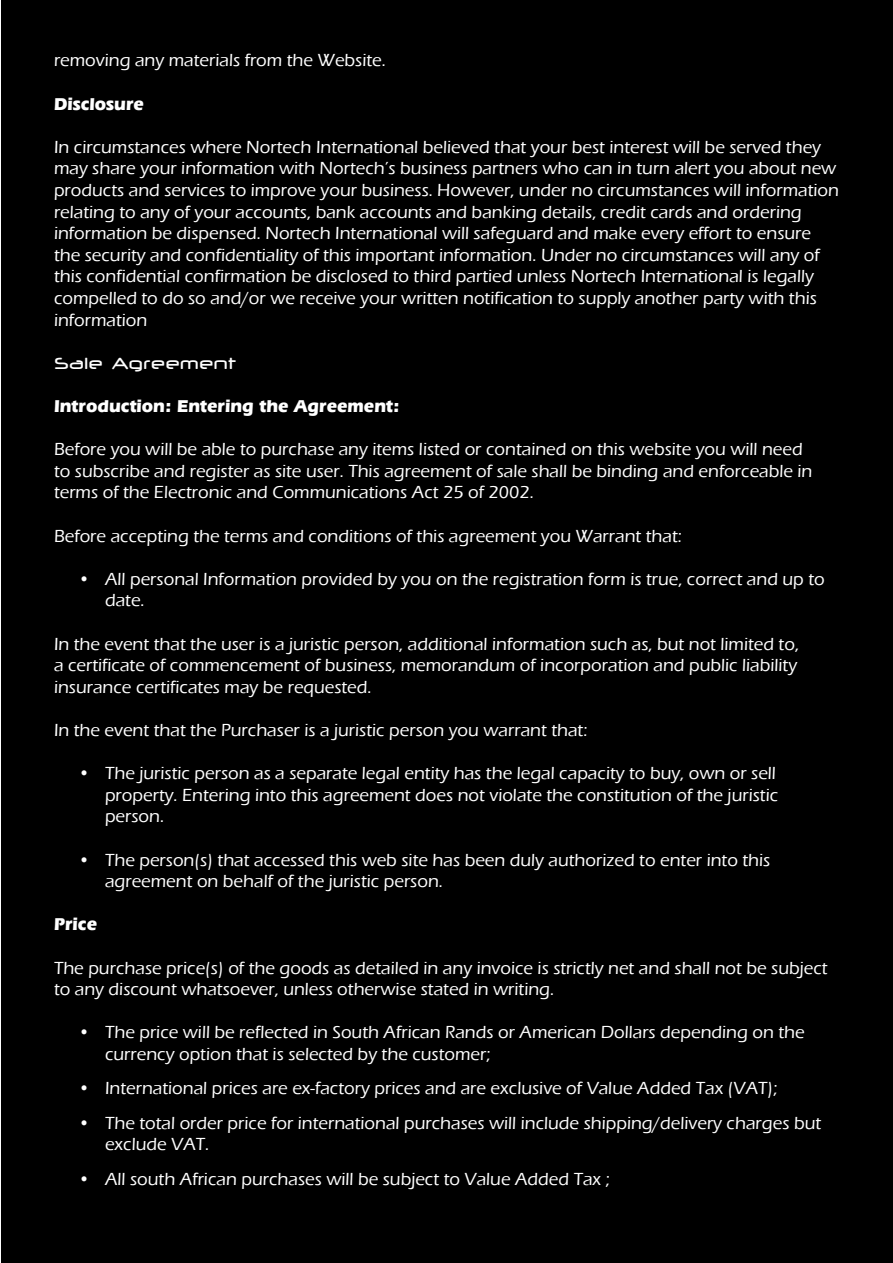
<style>
.page{position:relative;width:893px;height:1263px;background:#fff}
.page>*{position:absolute;margin:0;border:0;box-sizing:border-box;transform-origin:0 0}
.t1{font:500 18px/21.6px "Eras ITC";color:#fff}
.t2{font:700 18px "Eras IT Cby BT";color:#fff}
.t3{font:500 18px "Nortech";color:#fff}
</style>
<div class="page">
<div style="left:1px;top:0;width:892px;height:1263px;background:#000"></div>
<p class="t1" style="left:54px;top:50px;width:333px">removing any materials from the Website.</p>
<p class="t2" style="left:54px;top:92px;width:92px">Disclosure</p>
<p class="t1" style="left:54px;top:136px;width:786px">In circumstances where Nortech International believed that your best interest will be served they may share your information with Nortech’s business partners who can in turn alert you about new products and services to improve your business. However, under no circumstances will information relating to any of your accounts, bank accounts and banking details, credit cards and ordering information be dispensed. Nortech International will safeguard and make every effort to ensure the security and confidentiality of this important information. Under no circumstances will any of this confidential confirmation be disclosed to third partied unless Nortech International is legally compelled to do so and/or we receive your written notification to supply another party with this information</p>
<p class="t3" style="left:54px;top:355px;width:184px">Sale Agreement</p>
<p class="t2" style="left:54px;top:395px;width:347px">Introduction: Entering the Agreement:</p>
<p class="t1" style="left:54px;top:439px;width:760px">Before you will be able to purchase any items listed or contained on this website you will need to subscribe and register as site user. This agreement of sale shall be binding and enforceable in terms of the Electronic and Communications Act 25 of 2002.</p>
<p class="t1" style="left:54px;top:525px;width:629px">Before accepting the terms and conditions of this agreement you Warrant that:</p>
<p class="t1" style="left:105px;top:568px;width:721px;text-indent:-27px">• All personal Information provided by you on the registration form is true, correct and up to date.</p>
<p class="t1" style="left:54px;top:633px;width:747px;text-align:justify">In the event that the user is a juristic person, additional information such as, but not limited to, a certificate of commencement of business, memorandum of incorporation and public liability insurance certificates may be requested.</p>
<p class="t1" style="left:54px;top:719px;width:535px">In the event that the Purchaser is a juristic person you warrant that:</p>
<p class="t1" style="left:105px;top:763px;width:675px;text-indent:-27px">• The juristic person as a separate legal entity has the legal capacity to buy, own or sell property. Entering into this agreement does not violate the constitution of the juristic person.</p>
<p class="t1" style="left:105px;top:849px;width:667px;text-indent:-27px">• The person(s) that accessed this web site has been duly authorized to enter into this agreement on behalf of the juristic person.</p>
<p class="t2" style="left:54px;top:913px;width:45px">Price</p>
<p class="t1" style="left:54px;top:957px;width:775px">The purchase price(s) of the goods as detailed in any invoice is strictly net and shall not be subject to any discount whatsoever, unless otherwise stated in writing.</p>
<p class="t1" style="left:105px;top:1022px;width:701px;text-indent:-27px">• The price will be reflected in South African Rands or American Dollars depending on the currency option that is selected by the customer;</p>
<p class="t1" style="left:78px;top:1078px;width:701px">• International prices are ex-factory prices and are exclusive of Value Added Tax (VAT);</p>
<p class="t1" style="left:105px;top:1112px;width:718px;text-indent:-27px">• The total order price for international purchases will include shipping/delivery charges but exclude VAT.</p>
<p class="t1" style="left:78px;top:1168px;width:533px">• All south African purchases will be subject to Value Added Tax ;</p>
</div>
